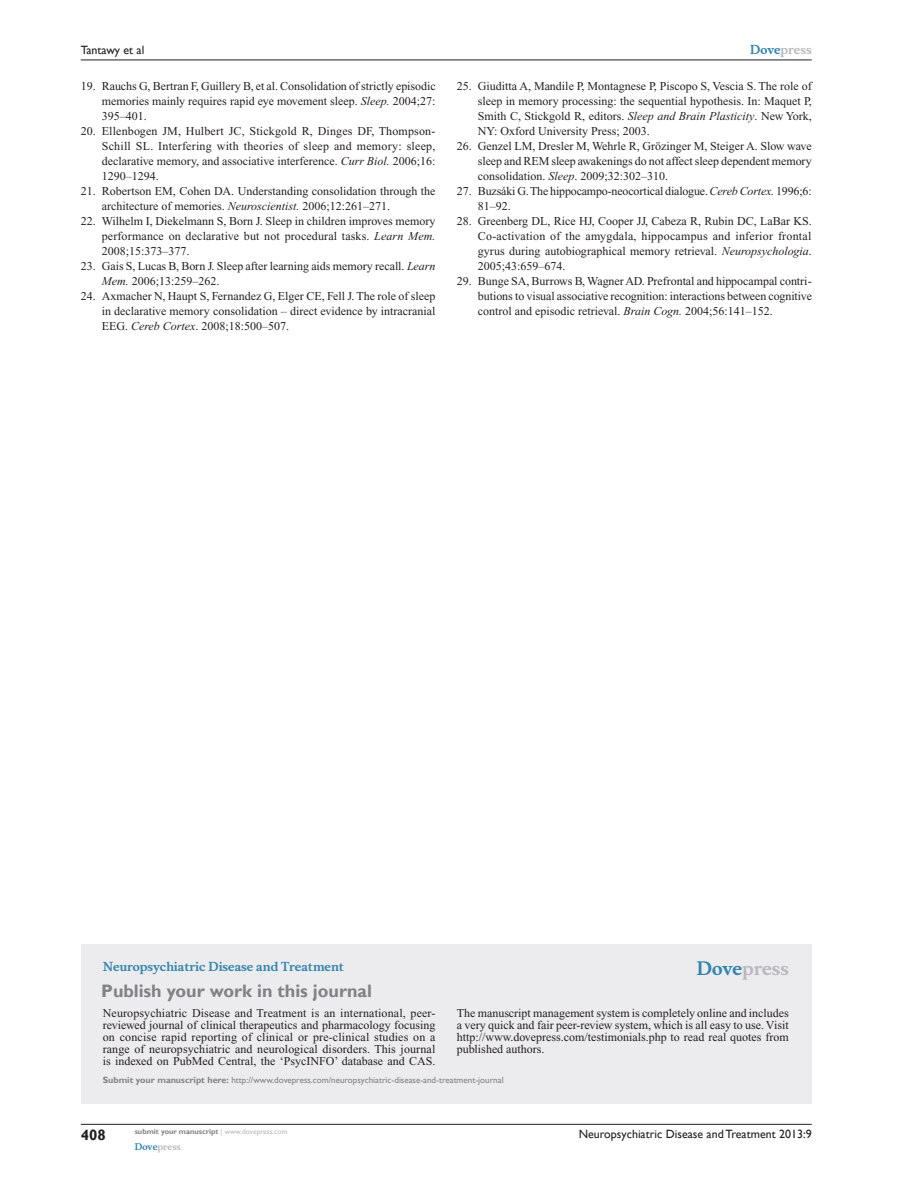
<style>
.page{position:relative;width:918px;height:1188px;background:#fff}
.page>*{position:absolute;margin:0;border:0;box-sizing:border-box;transform-origin:0 0}
.PromBx-H1{font:700 18px "Gill Sans";color:#808285}
.PromBx-Brand{font:700 18px "Musee";color:#b8b9bc}
.t1{font:700 15px "Gill Sans";color:#231f20}
.RefNL2{font:12px/15px "Times New Roman";color:#231f20;text-align:justify}
.PromBx-Tx{font:12px/12px "Times New Roman";color:#231f20;text-align:justify}
.t2{font:12px "Gill Sans";color:#231f20}
.PromBx-JrnlName{font:700 12px "Musee";color:#3485ae}
.t3{font:700 12px "Musee";color:#b8b9bc}
.PromBx-SubmitMssWebA{font:9px "Gill Sans";color:#808285}
.t4{font:700 9px "Musee";color:#b8b9bc}
.t5{font:700 7.5px "Gill Sans";color:#808285}
.s1{font-style:italic}
.s2{color:#3485ae}
.s3{font-weight:700}
.s4{font-weight:400;color:#b8b9bc}
</style>
<div class="page">
<div style="left:81px;top:944px;width:731px;height:159px;background:#ececee"></div>
<hr style="left:81px;top:1124px;width:731px;height:1px;background:#231f20">
<hr style="left:81px;top:60px;width:731px;height:1px;background:#231f20">
<p class="t2" style="left:81px;top:43px;width:65px">Tantawy et al</p>
<p class="RefNL2" style="left:102px;top:79px;width:335px;text-indent:-21px">19. Rauchs G, Bertran F, Guillery B, et al. Consolidation of strictly episodic memories mainly requires rapid eye movement sleep. <span class="s1">Sleep.</span> 2004;27:<br>395–401.</p>
<p class="RefNL2" style="left:102px;top:124px;width:335px;text-indent:-21px">20. Ellenbogen JM, Hulbert JC, Stickgold R, Dinges DF, Thompson-Schill SL. Interfering with theories of sleep and memory: sleep, declarative memory, and associative interference. <span class="s1">Curr Biol.</span> 2006;16:<br>1290–1294.</p>
<p class="RefNL2" style="left:102px;top:184px;width:335px;text-indent:-21px">21. Robertson EM, Cohen DA. Understanding consolidation through the architecture of memories. <span class="s1">Neuroscientist.</span> 2006;12:261–271.</p>
<p class="RefNL2" style="left:102px;top:214px;width:335px;text-indent:-21px">22. Wilhelm I, Diekelmann S, Born J. Sleep in children improves memory performance on declarative but not procedural tasks. <span class="s1">Learn Mem.<br></span>2008;15:373–377.</p>
<p class="RefNL2" style="left:102px;top:259px;width:335px;text-indent:-21px">23. Gais S, Lucas B, Born J. Sleep after learning aids memory recall. <span class="s1">Learn<br>Mem.</span> 2006;13:259–262.</p>
<p class="RefNL2" style="left:102px;top:289px;width:335px;text-indent:-21px">24. Axmacher N, Haupt S, Fernandez G, Elger CE, Fell J. The role of sleep in declarative memory consolidation – direct evidence by intracranial EEG. <span class="s1">Cereb Cortex</span>. 2008;18:500–507.</p>
<p class="t3" style="left:750px;top:43px;width:63px"><span class="s2">Dove</span>press</p>
<p class="RefNL2" style="left:478px;top:79px;width:335px;text-indent:-21px">25. Giuditta A, Mandile P, Montagnese P, Piscopo S, Vescia S. The role of sleep in memory processing: the sequential hypothesis. In: Maquet P, Smith C, Stickgold R, editors. <span class="s1">Sleep and Brain Plasticity</span>. New York, NY: Oxford University Press; 2003.</p>
<p class="RefNL2" style="left:478px;top:139px;width:335px;text-indent:-21px">26. Genzel LM, Dresler M, Wehrle R, Grözinger M, Steiger A. Slow wave sleep and REM sleep awakenings do not affect sleep dependent memory consolidation. <span class="s1">Sleep</span>. 2009;32:302–310.</p>
<p class="RefNL2" style="left:478px;top:184px;width:335px;text-indent:-21px">27. Buzsáki G. The hippocampo-neocortical dialogue. <span class="s1">Cereb Cortex.</span> 1996;6:<br>81–92.</p>
<p class="RefNL2" style="left:478px;top:214px;width:335px;text-indent:-21px">28. Greenberg DL, Rice HJ, Cooper JJ, Cabeza R, Rubin DC, LaBar KS.<br>Co-activation of the amygdala, hippocampus and inferior frontal gyrus during autobiographical memory retrieval. <span class="s1">Neuropsychologia</span>.<br>2005;43:659–674.</p>
<p class="RefNL2" style="left:478px;top:274px;width:336px;text-indent:-21px">29. Bunge SA, Burrows B, Wagner AD. Prefrontal and hippocampal contri&shy;butions to visual associative recognition: interactions between cognitive control and episodic retrieval. <span class="s1">Brain Cogn.</span> 2004;56:141–152.</p>
<p class="PromBx-JrnlName" style="left:103px;top:959px;width:243px">Neuropsychiatric Disease and Treatment</p>
<p class="PromBx-H1" style="left:101px;top:980px;width:272px">Publish your work in this journal</p>
<p class="PromBx-Brand" style="left:697px;top:958px;width:94px"><span class="s2">Dove</span>press</p>
<p class="PromBx-Tx" style="left:103px;top:1007px;width:334px">Neuropsychiatric Disease and Treatment is an international, peer&shy;reviewed journal of clinical therapeutics and pharmacology focusing on concise rapid reporting of clinical or pre-clinical studies on a range of neuropsychiatric and neurological disorders. This journal is indexed on PubMed Central, the ‘PsycINFO’ database and CAS.</p>
<p class="PromBx-Tx" style="left:457px;top:1007px;width:333px">The manuscript management system is completely online and includes a very quick and fair peer-review system, which is all easy to use. Visit http://www.dovepress.com/testimonials.php to read real quotes from published authors.</p>
<p class="PromBx-SubmitMssWebA" style="left:103px;top:1075px;width:402px"><span class="s3">Submit your manuscript here:</span> http://www.dovepress.com/neuropsychiatric-disease-and-treatment-journal</p>
<p class="t1" style="left:81px;top:1126px;width:26px">408</p>
<p class="t5" style="left:135px;top:1127px;width:154px">submit your manuscript <span class="s4">| www.dovepress.com</span></p>
<p class="t4" style="left:135px;top:1141px;width:48px"><span class="s2">Dove</span>press</p>
<p class="t2" style="left:579px;top:1127px;width:235px">Neuropsychiatric Disease and Treatment 2013:9</p>
</div>
